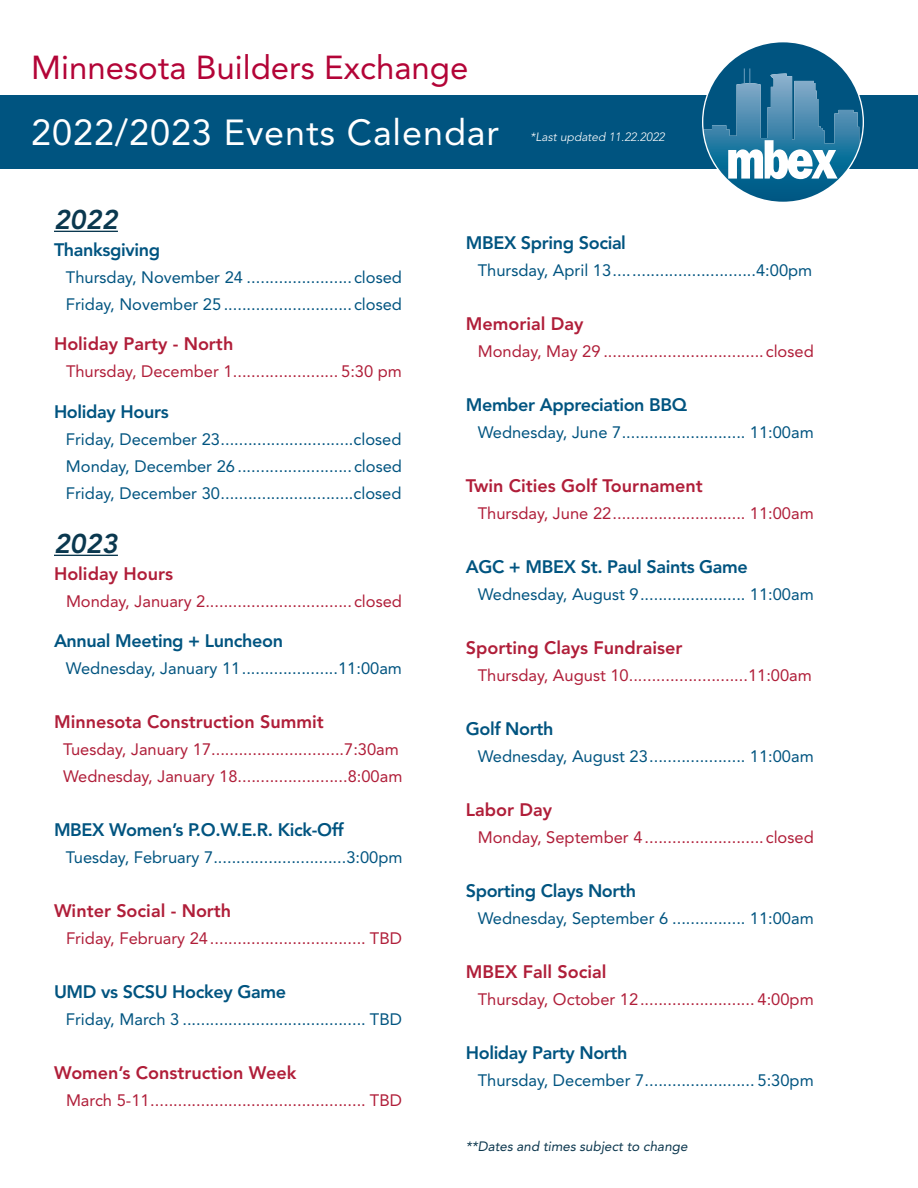
<style>
.page{position:relative;width:918px;height:1188px;background:#fff}
.page>*{position:absolute;margin:0;border:0;box-sizing:border-box;transform-origin:0 0}
.t1{font:36px "Avenir LT Std";letter-spacing:.025em;color:#fff}
.t2{font:33px "Avenir LT Std";color:#b30437}
.t3{font:italic 800 27px "Avenir LT Std";color:#0a384f}
.t4{font:800 18px "Avenir LT Std";letter-spacing:-.02em;color:#005480}
.t5{font:800 18px "Avenir LT Std";color:#b01e39}
.t6{font:16.5px "Avenir LT Std";color:#005480}
.t7{font:16.5px "Avenir LT Std";color:#b01e39}
.t8{font:italic 13.5px "Avenir LT Std";color:#0b364d}
.t9{font:italic 300 12px "Avenir LT Std";color:#fff}
</style>
<div class="page">
<hr style="left:54px;top:231px;width:64px;height:1px;background:#0a384f">
<hr style="left:54px;top:555px;width:64px;height:1px;background:#0a384f">
<div style="left:0;top:95px;width:918px;height:73px;background:#005480"></div>
<svg style="left:703px;top:42px;width:160px;height:160px"></svg>
<p class="t2" style="left:31px;top:48px;width:439px">Minnesota Builders Exchange</p>
<p class="t1" style="left:31px;top:112px;width:469px">2022/2023 Events Calendar</p>
<p class="t9" style="left:530px;top:130px;width:136px">*Last updated 11.22.2022</p>
<p class="t3" style="left:54px;top:203px;width:65px">2022</p>
<p class="t4" style="left:54px;top:239px;width:108px">Thanksgiving</p>
<p class="t6" style="left:66px;top:267px;width:338px">Thursday, November 24 .......................closed</p>
<p class="t6" style="left:66px;top:294px;width:338px">Friday, November 25 ............................closed</p>
<p class="t5" style="left:54px;top:333px;width:181px">Holiday Party - North</p>
<p class="t7" style="left:66px;top:362px;width:338px">Thursday, December 1....................... 5:30 pm</p>
<p class="t4" style="left:54px;top:401px;width:116px">Holiday Hours</p>
<p class="t6" style="left:66px;top:429px;width:337px">Friday, December 23.............................closed</p>
<p class="t6" style="left:66px;top:456px;width:338px">Monday, December 26 .........................closed</p>
<p class="t6" style="left:66px;top:483px;width:337px">Friday, December 30.............................closed</p>
<p class="t3" style="left:54px;top:527px;width:65px">2023</p>
<p class="t5" style="left:54px;top:563px;width:120px">Holiday Hours</p>
<p class="t7" style="left:66px;top:591px;width:338px">Monday, January 2................................closed</p>
<p class="t4" style="left:54px;top:630px;width:231px">Annual Meeting + Luncheon</p>
<p class="t6" style="left:66px;top:659px;width:338px">Wednesday, January 11.....................11:00am</p>
<p class="t5" style="left:54px;top:711px;width:271px">Minnesota Construction Summit</p>
<p class="t7" style="left:63px;top:740px;width:337px">Tuesday, January 17.............................7:30am</p>
<p class="t7" style="left:63px;top:767px;width:341px">Wednesday, January 18........................8:00am</p>
<p class="t4" style="left:54px;top:819px;width:291px">MBEX Women’s P.O.W.E.R. Kick-Off</p>
<p class="t6" style="left:66px;top:848px;width:338px">Tuesday, February 7.............................3:00pm</p>
<p class="t5" style="left:54px;top:900px;width:179px">Winter Social - North</p>
<p class="t7" style="left:66px;top:929px;width:338px">Friday, February 24.................................. TBD</p>
<p class="t4" style="left:54px;top:981px;width:234px">UMD vs SCSU Hockey Game</p>
<p class="t6" style="left:66px;top:1010px;width:338px">Friday, March 3 ........................................ TBD</p>
<p class="t5" style="left:54px;top:1062px;width:244px">Women’s Construction Week</p>
<p class="t7" style="left:66px;top:1091px;width:338px">March 5-11............................................... TBD</p>
<p class="t4" style="left:466px;top:232px;width:162px">MBEX Spring Social</p>
<p class="t6" style="left:478px;top:261px;width:336px">Thursday, April 13...............................4:00pm</p>
<p class="t5" style="left:466px;top:313px;width:119px">Memorial Day</p>
<p class="t7" style="left:478px;top:342px;width:338px">Monday, May 29 ...................................closed</p>
<p class="t4" style="left:466px;top:394px;width:223px">Member Appreciation BBQ</p>
<p class="t6" style="left:478px;top:423px;width:338px">Wednesday, June 7........................... 11:00am</p>
<p class="t5" style="left:466px;top:475px;width:238px">Twin Cities Golf Tournament</p>
<p class="t7" style="left:478px;top:504px;width:338px">Thursday, June 22............................. 11:00am</p>
<p class="t4" style="left:466px;top:556px;width:284px">AGC + MBEX St. Paul Saints Game</p>
<p class="t6" style="left:478px;top:585px;width:338px">Wednesday, August 9....................... 11:00am</p>
<p class="t5" style="left:466px;top:637px;width:218px">Sporting Clays Fundraiser</p>
<p class="t7" style="left:478px;top:666px;width:336px">Thursday, August 10..........................11:00am</p>
<p class="t4" style="left:466px;top:718px;width:89px">Golf North</p>
<p class="t6" style="left:478px;top:747px;width:338px">Wednesday, August 23..................... 11:00am</p>
<p class="t5" style="left:466px;top:799px;width:88px">Labor Day</p>
<p class="t7" style="left:478px;top:828px;width:338px">Monday, September 4..........................closed</p>
<p class="t4" style="left:466px;top:880px;width:172px">Sporting Clays North</p>
<p class="t6" style="left:478px;top:909px;width:338px">Wednesday, September 6 ................ 11:00am</p>
<p class="t5" style="left:466px;top:961px;width:142px">MBEX Fall Social</p>
<p class="t7" style="left:478px;top:990px;width:338px">Thursday, October 12......................... 4:00pm</p>
<p class="t4" style="left:466px;top:1042px;width:163px">Holiday Party North</p>
<p class="t6" style="left:478px;top:1071px;width:338px">Thursday, December 7........................ 5:30pm</p>
<p class="t8" style="left:466px;top:1138px;width:223px">**Dates and times subject to change</p>
</div>
